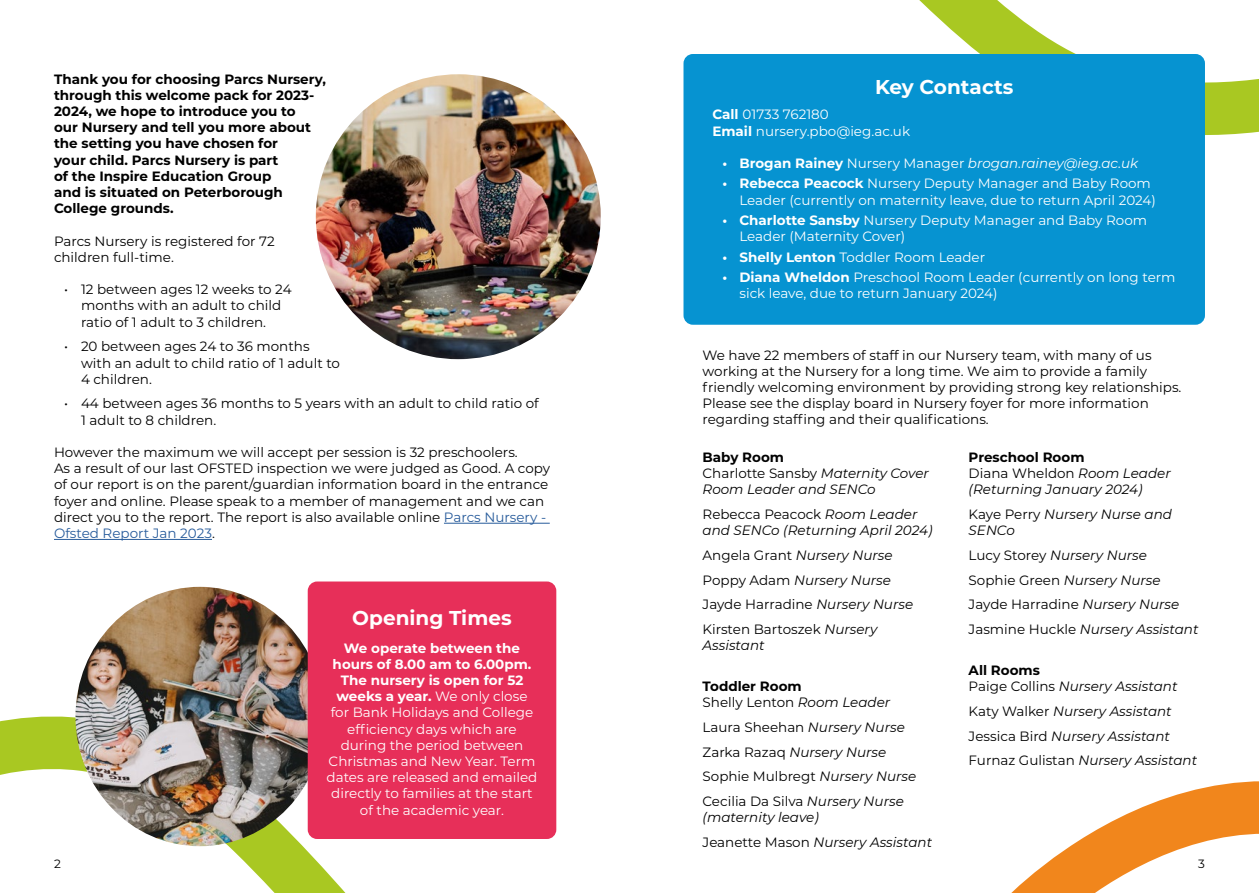
<style>
.page{position:relative;width:1259px;height:893px;background:#fff}
.page>*{position:absolute;margin:0;border:0;box-sizing:border-box;transform-origin:0 0}
.t1{font:700 19.95px "Montserrat";color:#fff}
.t2{font:13.5px/16.2px "Montserrat";color:#000}
.t3{font:13.5px/16.2px "Montserrat";color:#fff}
.t4{font:italic 13.5px/16.2px "Montserrat";color:#000}
.t5{font:700 13.5px/16.2px "Montserrat";color:#000}
.t6{font:italic 13.5px "Montserrat";color:#fff}
.t7{font:12px "Montserrat";color:#000}
.s1{color:#275b9b}
.s2{font-weight:700}
.s3{font-weight:700;font-style:normal}
.s4{font-style:normal}
.s5{font-style:italic}
</style>
<div class="page">
<svg style="left:1011px;top:781px;width:248px;height:112px"></svg>
<svg style="left:0;top:618px;width:557px;height:275px"></svg>
<hr style="left:444px;top:523px;width:106px;height:1px;background:#275b9b">
<hr style="left:54px;top:539px;width:158px;height:1px;background:#275b9b">
<svg style="left:436px;top:0;width:823px;height:271px"></svg>
<img style="left:316px;top:74px;width:285px;height:285px;border-radius:142px">
<img style="left:75px;top:587px;width:249px;height:259px">
<div style="left:308px;top:581px;width:248px;height:258px;background:#e72f59;border-radius:9px"></div>
<div style="left:683px;top:54px;width:522px;height:271px;background:#0693d1;border-radius:9px"></div>
<p class="t5" style="left:54px;top:70px;width:273px">Thank you for choosing Parcs Nursery, through this welcome pack for 2023-<br>2024, we hope to introduce you to<br>our Nursery and tell you more about the setting you have chosen for<br>your child. Parcs Nursery is part<br>of the Inspire Education Group<br>and is situated on Peterborough<br>College grounds.</p>
<p class="t2" style="left:54px;top:232px;width:222px">Parcs Nursery is registered for 72 children full-time.</p>
<p class="t2" style="left:81px;top:281px;width:212px;text-indent:-17px">• 12 between ages 12 weeks to 24 months with an adult to child ratio of 1 adult to 3 children.</p>
<p class="t2" style="left:81px;top:338px;width:260px;text-indent:-17px">• 20 between ages 24 to 36 months with an adult to child ratio of 1 adult to<br>4 children.</p>
<p class="t2" style="left:81px;top:395px;width:459px;text-indent:-17px">• 44 between ages 36 months to 5 years with an adult to child ratio of<br>1 adult to 8 children.</p>
<p class="t2" style="left:54px;top:444px;width:497px">However the maximum we will accept per session is 32 preschoolers.<br>As a result of our last OFSTED inspection we were judged as Good. A copy of our report is on the parent/guardian information board in the entrance foyer and online. Please speak to a member of management and we can direct you to the report. The report is also available online <span class="s1">Parcs Nursery - Ofsted Report Jan 2023</span>.</p>
<h1 class="t1" style="left:352px;top:603px;width:161px">Opening Times</h1>
<p class="t3" style="left:327px;top:639px;width:212px;text-align:center"><span class="s2">We operate between the hours of 8.00 am to 6.00pm.<br>The nursery is open for 52 weeks a year.</span> We only close for Bank Holidays and College efficiency days which are during the period between<br>Christmas and New Year. Term dates are released and emailed directly to families at the start of the academic year.</p>
<h1 class="t1" style="left:875px;top:72px;width:140px">Key Contacts</h1>
<p class="t3" style="left:712px;top:106px;width:199px"><span class="s2">Call</span> 01733 762180<br><span class="s2">Email</span> nursery.pbo@ieg.ac.uk</p>
<p class="t6" style="left:722px;top:154px;width:417px"><span class="s3">• Brogan Rainey</span> <span class="s4">Nursery Manager</span> brogan.rainey@ieg.ac.uk</p>
<p class="t3" style="left:739px;top:175px;width:418px;text-indent:-17px"><span class="s2">• Rebecca Peacock</span> Nursery Deputy Manager and Baby Room<br>Leader (currently on maternity leave, due to return April 2024)</p>
<p class="t3" style="left:739px;top:212px;width:409px;text-indent:-17px"><span class="s2">• Charlotte Sansby</span> Nursery Deputy Manager and Baby Room<br>Leader (Maternity Cover)</p>
<p class="t3" style="left:722px;top:248px;width:264px"><span class="s2">• Shelly Lenton</span> Toddler Room Leader</p>
<p class="t3" style="left:739px;top:269px;width:437px;text-indent:-17px"><span class="s2">• Diana Wheldon</span> Preschool Room Leader (currently on long term sick leave, due to return January 2024)</p>
<p class="t2" style="left:702px;top:346px;width:480px">We have 22 members of staff in our Nursery team, with many of us working at the Nursery for a long time. We aim to provide a family friendly welcoming environment by providing strong key relationships.<br>Please see the display board in Nursery foyer for more information regarding staffing and their qualifications.</p>
<p class="t4" style="left:702px;top:448px;width:228px"><span class="s3">Baby Room<br></span><span class="s4">Charlotte Sansby</span> Maternity Cover<br>Room Leader and SENCo</p>
<p class="t4" style="left:702px;top:506px;width:231px"><span class="s4">Rebecca Peacock</span> Room Leader and SENCo (Returning April 2024)</p>
<p class="t2" style="left:702px;top:542px;width:212px;line-height:24.8px">Angela Grant <span class="s5">Nursery Nurse<br></span>Poppy Adam <span class="s5">Nursery Nurse<br></span>Jayde Harradine <span class="s5">Nursery Nurse<br></span>Kirsten Bartoszek <span class="s5">Nursery</span></p>
<p class="t4" style="left:702px;top:637px;width:64px">Assistant</p>
<p class="t2" style="left:702px;top:678px;width:189px"><span class="s2">Toddler Room<br></span>Shelly Lenton <span class="s5">Room Leader</span></p>
<p class="t2" style="left:702px;top:714px;width:215px;line-height:24.8px">Laura Sheehan <span class="s5">Nursery Nurse<br></span>Zarka Razaq <span class="s5">Nursery Nurse<br></span>Sophie Mulbregt <span class="s5">Nursery Nurse<br></span>Cecilia Da Silva <span class="s5">Nursery Nurse</span></p>
<p class="t4" style="left:702px;top:805px;width:231px;line-height:24.8px">(maternity leave)<br><span class="s4">Jeanette Mason</span> Nursery Assistant</p>
<p class="t4" style="left:968px;top:448px;width:204px"><span class="s3">Preschool Room<br></span><span class="s4">Diana Wheldon</span> Room Leader (Returning January 2024)</p>
<p class="t4" style="left:968px;top:506px;width:205px"><span class="s4">Kaye Perry</span> Nursery Nurse and<br>SENCo</p>
<p class="t4" style="left:968px;top:542px;width:231px;line-height:24.8px"><span class="s4">Lucy Storey</span> Nursery Nurse<br><span class="s4">Sophie Green</span> Nursery Nurse<br><span class="s4">Jayde Harradine</span> Nursery Nurse<br><span class="s4">Jasmine Huckle</span> Nursery Assistant</p>
<p class="t4" style="left:968px;top:661px;width:210px"><span class="s3">All Rooms<br></span><span class="s4">Paige Collins</span> Nursery Assistant</p>
<p class="t4" style="left:968px;top:698px;width:230px;line-height:24.8px"><span class="s4">Katy Walker</span> Nursery Assistant<br><span class="s4">Jessica Bird</span> Nursery Assistant<br><span class="s4">Furnaz Gulistan</span> Nursery Assistant</p>
<p class="t7" style="left:54px;top:856px;width:8px">2</p>
<p class="t7" style="left:1198px;top:856px;width:8px">3</p>
</div>
